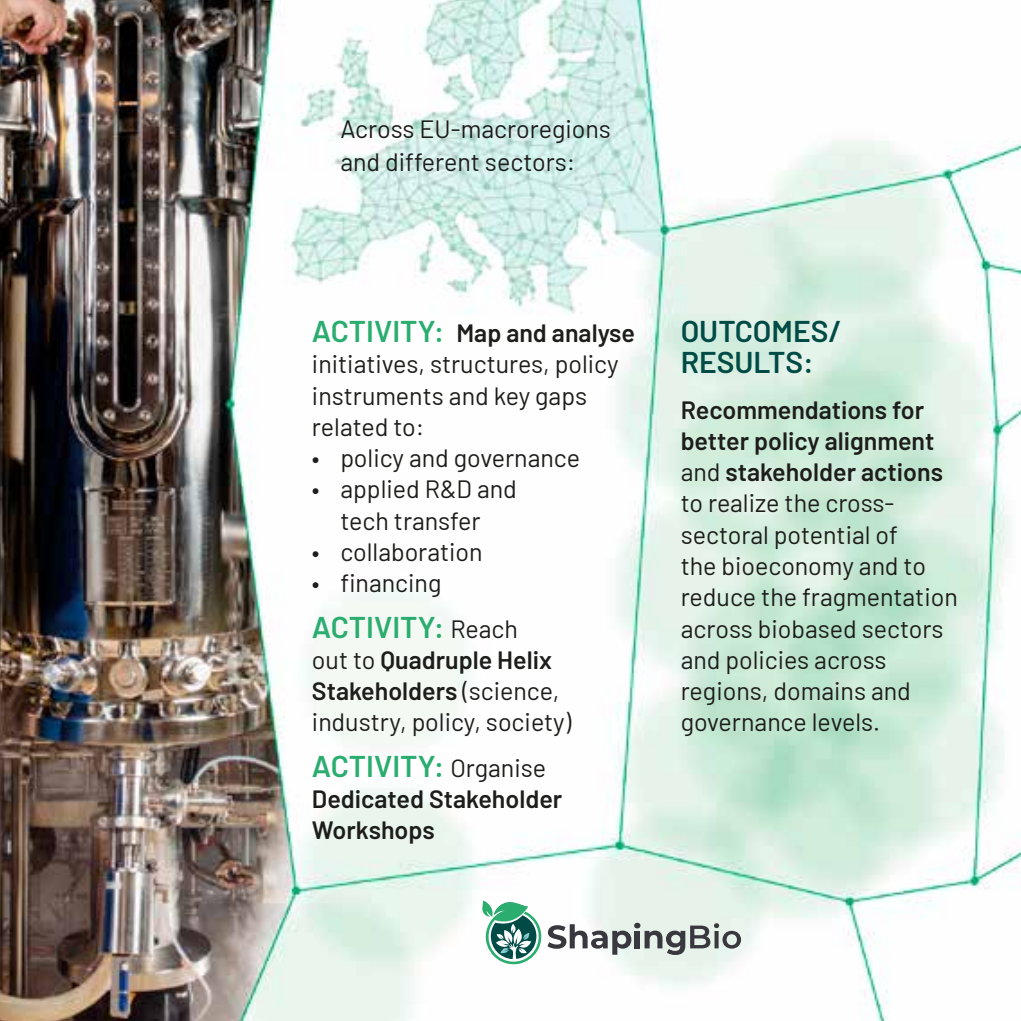
<style>
.page{position:relative;width:1021px;height:1021px;background:#fff}
.page>*{position:absolute;margin:0;border:0;box-sizing:border-box;transform-origin:0 0}
.t1{font:600 30px "Barlow";color:#2bad70}
.t2{font:600 30px/31.2px "Barlow";color:#004b46}
.t3{font:25px/31.2px "Barlow";color:#1d1d1b}
.t4{font:600 25px/31.2px "Barlow";color:#1d1d1b}
.s1{font-weight:600;font-size:30px;color:#2bad70}
.s2{font-weight:600}
.s3{font-weight:400;font-size:25px;color:#1d1d1b}
</style>
<div class="page">
<img style="left:0;top:0;width:1020px;height:1020px">
<svg style="left:482px;top:900px;width:259px;height:64px"></svg>
<p class="t3" style="left:340px;top:111px;width:272px;line-height:32.5px">Across EU-macroregions and different sectors:</p>
<p class="t3" style="left:312px;top:315px;width:324px"><span class="s1">ACTIVITY:</span> <span class="s2">Map and analyse </span>initiatives, structures, policy instruments and key gaps related to:</p>
<p class="t3" style="left:312px;top:440px;width:270px">• policy and governance</p>
<p class="t3" style="left:312px;top:471px;width:206px;text-align:center">• applied R&amp;D and tech transfer</p>
<p class="t3" style="left:312px;top:534px;width:172px">• collaboration</p>
<p class="t3" style="left:312px;top:565px;width:131px">• financing</p>
<p class="t1" style="left:312px;top:604px;width:208px">ACTIVITY: <span class="s3">Reach</span></p>
<p class="t3" style="left:312px;top:642px;width:261px">out to <span class="s2">Quadruple Helix<br>Stakeholders</span> (science, industry, policy, society)</p>
<p class="t1" style="left:312px;top:744px;width:236px">ACTIVITY: <span class="s3">Organise</span></p>
<p class="t4" style="left:312px;top:781px;width:252px">Dedicated Stakeholder<br>Workshops</p>
<p class="t2" style="left:680px;top:313px;width:163px">OUTCOMES/<br>RESULTS:</p>
<p class="t3" style="left:680px;top:392px;width:279px"><span class="s2">Recommendations for better policy alignment </span>and <span class="s2">stakeholder actions </span>to realize the cross&shy;sectoral potential of<br>the bioeconomy and to reduce the fragmentation across biobased sectors and policies across regions, domains and governance levels.</p>
</div>
